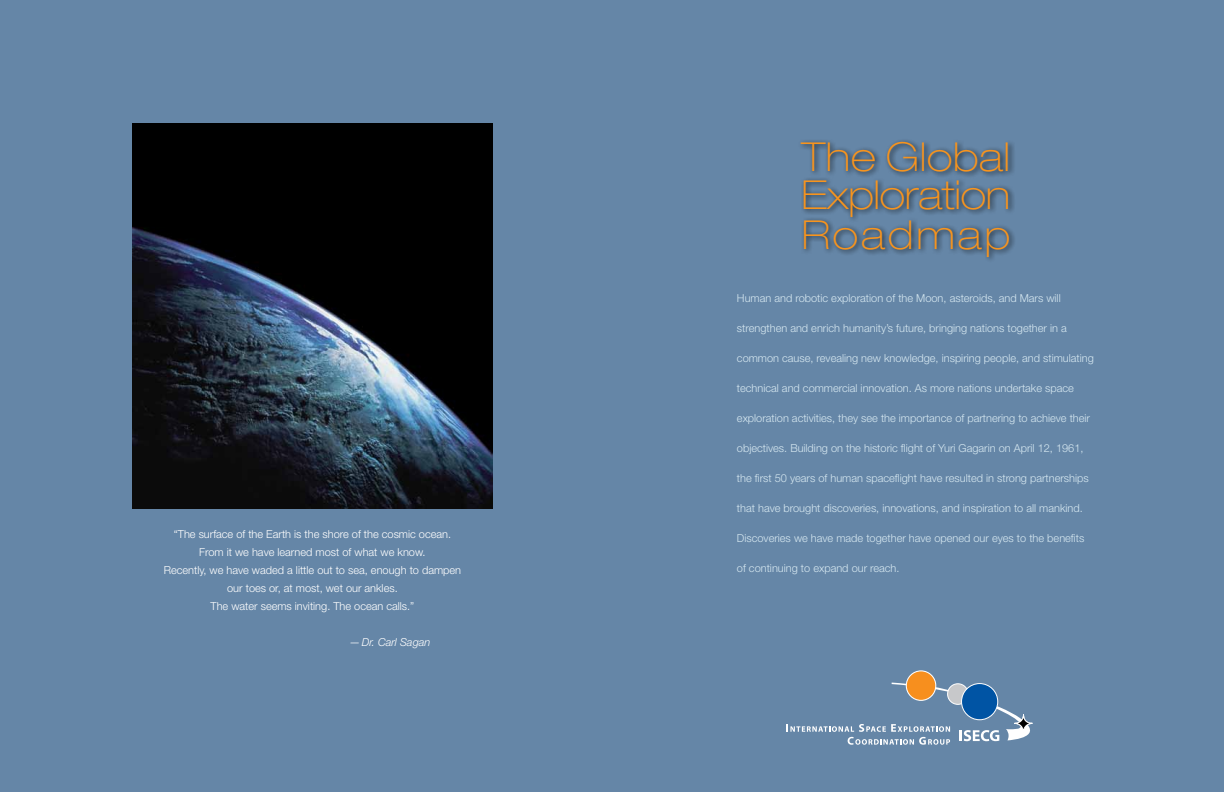
<style>
.page{position:relative;width:1224px;height:792px;background:#6586a7}
.page>*{position:absolute;margin:0;border:0;box-sizing:border-box;transform-origin:0 0}
.Body{font:100 expanded 40px "Helvetica Neue LT Std";letter-spacing:-.005em;color:#f7941e}
.Body-2{font:100 expanded 40px "Helvetica Neue LT Std";letter-spacing:.02em;color:#f7941e}
.Body-3{font:100 expanded 40px "Helvetica Neue LT Std";letter-spacing:.075em;color:#f7941e}
.Body-4{font:300 11px "Helvetica Neue LT Std";color:#d5e7f0}
.Body-5{font:300 11px "Helvetica Neue LT Std";color:#fff}
.Body-6{font:italic 300 11px "Helvetica Neue LT Std";color:#fff}
</style>
<div class="page">
<div style="left:798px;top:138px;width:218px;height:125px;background:#000;opacity:.85"></div>
<div style="left:906px;top:671px;width:30px;height:29px;background:#f78f1e;border-radius:50%"></div>
<div style="left:906px;top:670px;width:30px;height:31px;border:1px solid #fff;border-radius:50%"></div>
<svg style="left:786px;top:683px;width:247px;height:62px"></svg>
<img style="left:132px;top:124px;width:360px;height:385px">
<p class="Body-5" style="left:174px;top:528px;width:279px">“The surface of the Earth is the shore of the cosmic ocean.</p>
<p class="Body-5" style="left:199px;top:546px;width:228px">From it we have learned most of what we know.</p>
<p class="Body-5" style="left:164px;top:564px;width:299px">Recently, we have waded a little out to sea, enough to dampen</p>
<p class="Body-5" style="left:227px;top:582px;width:172px">our toes or, at most, wet our ankles.</p>
<p class="Body-5" style="left:211px;top:600px;width:205px">The water seems inviting. The ocean calls.”</p>
<p class="Body-6" style="left:350px;top:636px;width:82px">—Dr. Carl Sagan</p>
<p class="Body-2" style="left:802px;top:133px;width:210px">The Global</p>
<p class="Body" style="left:802px;top:171px;width:210px">Exploration</p>
<p class="Body-3" style="left:802px;top:211px;width:210px">Roadmap</p>
<p class="Body-4" style="left:737px;top:291px;width:325px">Human and robotic exploration of the Moon, asteroids, and Mars will</p>
<p class="Body-4" style="left:737px;top:321px;width:331px">strengthen and enrich humanity’s future, bringing nations together in a</p>
<p class="Body-4" style="left:737px;top:351px;width:358px">common cause, revealing new knowledge, inspiring people, and stimulating</p>
<p class="Body-4" style="left:737px;top:381px;width:339px">technical and commercial innovation. As more nations undertake space</p>
<p class="Body-4" style="left:737px;top:411px;width:355px">exploration activities, they see the importance of partnering to achieve their</p>
<p class="Body-4" style="left:737px;top:441px;width:348px">objectives. Building on the historic flight of Yuri Gagarin on April 12, 1961,</p>
<p class="Body-4" style="left:737px;top:471px;width:353px">the first 50 years of human spaceflight have resulted in strong partnerships</p>
<p class="Body-4" style="left:737px;top:501px;width:347px">that have brought discoveries, innovations, and inspiration to all mankind.</p>
<p class="Body-4" style="left:737px;top:531px;width:349px">Discoveries we have made together have opened our eyes to the benefits</p>
<p class="Body-4" style="left:737px;top:561px;width:164px">of continuing to expand our reach.</p>
</div>
